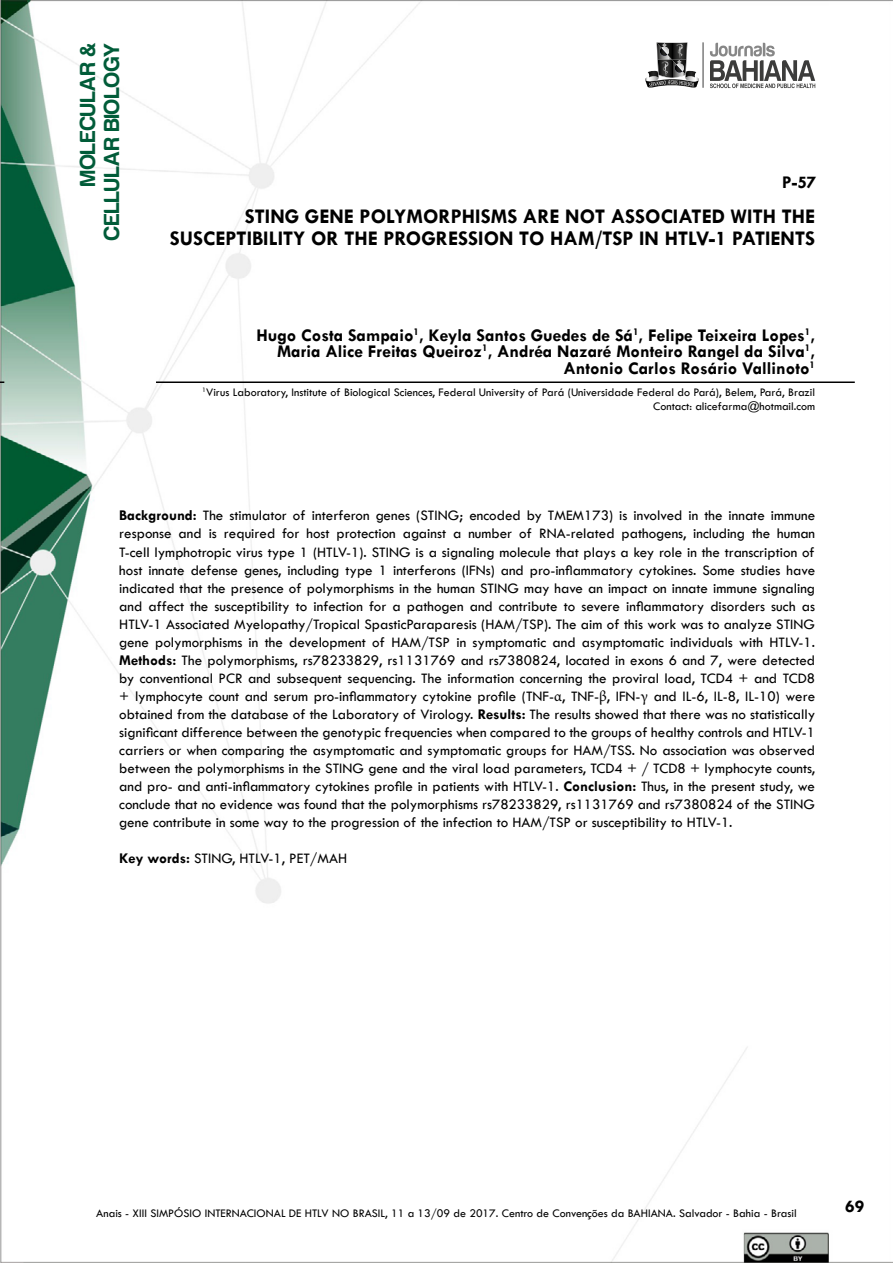
<style>
.page{position:relative;width:893px;height:1263px;background:#fff}
.page>*{position:absolute;margin:0;border:0;box-sizing:border-box;transform-origin:0 0}
.t1{font:22.5px/24px "Harabara";letter-spacing:.02em;color:#015c39;text-align:right}
.t2{font:700 21px/22.5px "Tw Cen";color:#000;text-align:right}
.t3{font:700 18px/16.5px "Tw Cen";color:#000;text-align:right}
.t4{font:15px/18px "Tw Cen";color:#000;text-align:justify}
.t5{font:12px/14.4px "Tw Cen";color:#000;text-align:right}
.s1{font-weight:700}
.s2{font-family:"Minion Pro"}
</style>
<div class="page">
<img style="left:0;top:0;width:893px;height:1262px">
<hr style="left:702px;top:42px;width:1px;height:46px;background:#3c3c3b">
<svg style="left:710px;top:43px;width:105px;height:45px"></svg>
<svg style="left:645px;top:42px;width:54px;height:46px"></svg>
<hr style="left:156px;top:381px;width:699px;height:2px;background:#000">
<h1 class="t1" style="left:76px;top:240px;width:199px;rotate:-90deg">MOLECULAR &amp;<br>CELLULAR BIOLOGY</h1>
<p class="t3" style="left:782px;top:173px;width:36px">P-57</p>
<h2 class="t2" style="left:170px;top:204px;width:647px">STING GENE POLYMORPHISMS ARE NOT ASSOCIATED WITH THE<br>SUSCEPTIBILITY OR THE PROGRESSION TO HAM/TSP IN HTLV-1 PATIENTS</h2>
<p class="t3" style="left:256px;top:326px;width:560px">Hugo Costa Sampaio<sup>1</sup>, Keyla Santos Guedes de Sá<sup>1</sup>, Felipe Teixeira Lopes<sup>1</sup>,<br>Maria Alice Freitas Queiroz<sup>1</sup>, Andréa Nazaré Monteiro Rangel da Silva<sup>1</sup>,<br>Antonio Carlos Rosário Vallinoto<sup>1</sup></p>
<p class="t5" style="left:202px;top:385px;width:614px"><sup>1</sup>Virus Laboratory, Institute of Biological Sciences, Federal University of Pará (Universidade Federal do Pará), Belem, Pará, Brazil<br>Contact: alicefarma@hotmail.com</p>
<p class="t4" style="left:119px;top:507px;width:697px"><span class="s1">Background:</span> The stimulator of interferon genes (STING; encoded by TMEM173) is involved in the innate immune response and is required for host protection against a number of RNA-related pathogens, including the human T-cell lymphotropic virus type 1 (HTLV-1). STING is a signaling molecule that plays a key role in the transcription of host innate defense genes, including type 1 interferons (IFNs) and pro-inflammatory cytokines. Some studies have indicated that the presence of polymorphisms in the human STING may have an impact on innate immune signaling and affect the susceptibility to infection for a pathogen and contribute to severe inflammatory disorders such as HTLV-1 Associated Myelopathy/Tropical SpasticParaparesis (HAM/TSP). The aim of this work was to analyze STING gene polymorphisms in the development of HAM/TSP in symptomatic and asymptomatic individuals with HTLV-1.<br><span class="s1">Methods:</span> The polymorphisms, rs78233829, rs1131769 and rs7380824, located in exons 6 and 7, were detected by conventional PCR and subsequent sequencing. The information concerning the proviral load, TCD4 + and TCD8 + lymphocyte count and serum pro-inflammatory cytokine profile (TNF-<span class="s2">α</span>, TNF-<span class="s2">β</span>, IFN-<span class="s2">γ</span> and IL-6, IL-8, IL-10) were obtained from the database of the Laboratory of Virology. <span class="s1">Results:</span> The results showed that there was no statistically significant difference between the genotypic frequencies when compared to the groups of healthy controls and HTLV-1 carriers or when comparing the asymptomatic and symptomatic groups for HAM/TSS. No association was observed between the polymorphisms in the STING gene and the viral load parameters, TCD4 + / TCD8 + lymphocyte counts, and pro- and anti-inflammatory cytokines profile in patients with HTLV-1. <span class="s1">Conclusion:</span> Thus, in the present study, we conclude that no evidence was found that the polymorphisms rs78233829, rs1131769 and rs7380824 of the STING gene contribute in some way to the progression of the infection to HAM/TSP or susceptibility to HTLV-1.</p>
<p class="t4" style="left:119px;top:849px;width:229px"><span class="s1">Key words:</span> STING, HTLV-1, PET/MAH</p>
<p class="t5" style="left:96px;top:1206px;width:702px">Anais - XIII SIMPÓSIO INTERNACIONAL DE HTLV NO BRASIL, 11 a 13/09 de 2017. Centro de Convenções da BAHIANA. Salvador - Bahia - Brasil</p>
<p class="t3" style="left:845px;top:1197px;width:21px">69</p>
</div>
